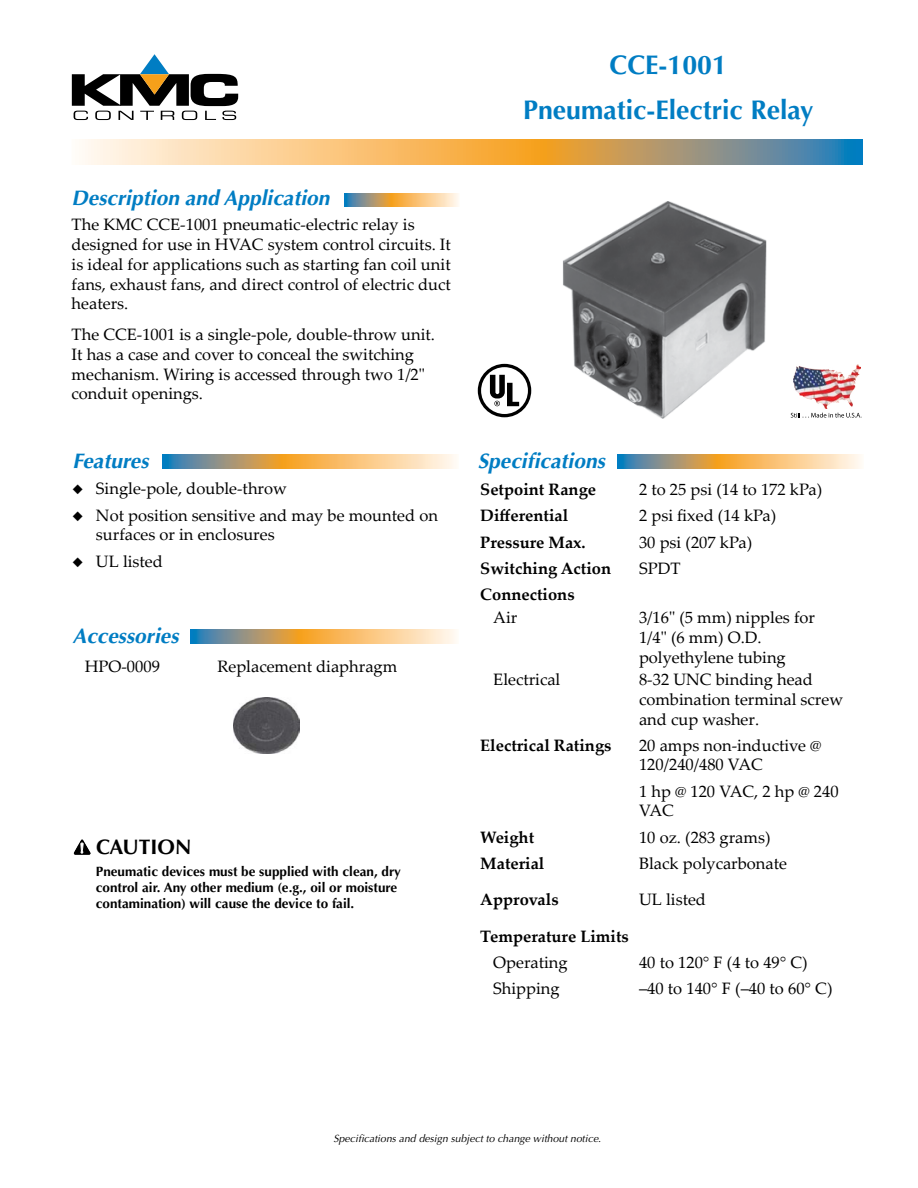
<style>
.page{position:relative;width:918px;height:1188px;background:#fff}
.page>*{position:absolute;margin:0;border:0;box-sizing:border-box;transform-origin:0 0}
.t1{font:700 27px/45.3px "Optima";color:#007dc3;text-align:center}
.t2{font:italic 700 21px "Optima";color:#007dc3}
.t3{font:700 21px "Optima";color:#000}
.t4{font:16.5px/19.8px "Palatino Linotype";color:#000}
.t5{font:700 16.5px "Palatino Linotype";color:#000}
.t6{font:700 13.5px/16.2px "Optima";color:#000}
.t7{font:italic 10.5px "Optima";color:#000}
</style>
<div class="page">
<svg style="left:82px;top:140px;width:780px;height:24px"></svg>
<svg style="left:72px;top:54px;width:166px;height:66px"></svg>
<svg style="left:162px;top:455px;width:294px;height:13px"></svg>
<svg style="left:344px;top:193px;width:115px;height:14px"></svg>
<svg style="left:74px;top:840px;width:16px;height:14px"></svg>
<img style="left:563px;top:202px;width:204px;height:216px">
<svg style="left:618px;top:455px;width:243px;height:13px"></svg>
<svg style="left:190px;top:630px;width:266px;height:13px"></svg>
<img style="left:233px;top:697px;width:66px;height:57px">
<svg style="left:478px;top:364px;width:53px;height:53px"></svg>
<img style="left:794px;top:365px;width:67px;height:43px">
<svg style="left:791px;top:413px;width:71px;height:5px"></svg>
<p class="t2" style="left:72px;top:186px;width:259px">Description and Application</p>
<p class="t4" style="left:72px;top:214px;width:381px">The KMC CCE-1001 pneumatic-electric relay is designed for use in HVAC system control circuits. It is ideal for applications such as starting fan coil unit fans, exhaust fans, and direct control of electric duct heaters.</p>
<p class="t4" style="left:72px;top:324px;width:365px">The CCE-1001 is a single-pole, double-throw unit.<br>It has a case and cover to conceal the switching mechanism. Wiring is accessed through two 1/2" conduit openings.</p>
<p class="t2" style="left:72px;top:448px;width:78px">Features</p>
<p class="t4" style="left:72px;top:478px;width:216px">◆ Single-pole, double-throw</p>
<p class="t4" style="left:96px;top:504px;width:343px;text-indent:-24px">◆ Not position sensitive and may be mounted on surfaces or in enclosures</p>
<p class="t4" style="left:72px;top:550px;width:92px">◆ UL listed</p>
<p class="t2" style="left:72px;top:623px;width:108px">Accessories</p>
<p class="t4" style="left:85px;top:656px;width:77px">HPO-0009</p>
<p class="t4" style="left:217px;top:656px;width:181px">Replacement diaphragm</p>
<p class="t3" style="left:96px;top:835px;width:97px">CAUTION</p>
<p class="t6" style="left:96px;top:863px;width:306px">Pneumatic devices must be supplied with clean, dry control air. Any other medium (e.g., oil or moisture contamination) will cause the device to fail.</p>
<h1 class="t1" style="left:523px;top:42px;width:292px">CCE-1001<br>Pneumatic-Electric Relay</h1>
<p class="t2" style="left:478px;top:448px;width:129px">Specifications</p>
<p class="t5" style="left:480px;top:478px;width:117px">Setpoint Range</p>
<p class="t4" style="left:639px;top:479px;width:185px">2 to 25 psi (14 to 172 kPa)</p>
<p class="t5" style="left:480px;top:504px;width:90px">Differential</p>
<p class="t4" style="left:639px;top:505px;width:139px">2 psi fixed (14 kPa)</p>
<p class="t5" style="left:480px;top:530px;width:107px">Pressure Max.</p>
<p class="t4" style="left:639px;top:531px;width:115px">30 psi (207 kPa)</p>
<p class="t5" style="left:480px;top:557px;width:132px">Switching Action</p>
<p class="t4" style="left:639px;top:558px;width:43px">SPDT</p>
<p class="t5" style="left:480px;top:583px;width:96px">Connections</p>
<p class="t4" style="left:493px;top:607px;width:26px">Air</p>
<p class="t4" style="left:639px;top:607px;width:177px">3/16" (5 mm) nipples for<br>1/4" (6 mm) O.D. polyethylene tubing</p>
<p class="t4" style="left:493px;top:669px;width:69px">Electrical</p>
<p class="t4" style="left:639px;top:669px;width:206px">8-32 UNC binding head combination terminal screw and cup washer.</p>
<p class="t5" style="left:480px;top:733px;width:133px">Electrical Ratings</p>
<p class="t4" style="left:639px;top:734px;width:184px">20 amps non-inductive @<br>120/240/480 VAC</p>
<p class="t4" style="left:639px;top:780px;width:201px">1 hp @ 120 VAC, 2 hp @ 240<br>VAC</p>
<p class="t5" style="left:480px;top:825px;width:55px">Weight</p>
<p class="t4" style="left:639px;top:826px;width:133px">10 oz. (283 grams)</p>
<p class="t5" style="left:480px;top:852px;width:66px">Material</p>
<p class="t4" style="left:639px;top:853px;width:150px">Black polycarbonate</p>
<p class="t5" style="left:480px;top:888px;width:80px">Approvals</p>
<p class="t4" style="left:639px;top:889px;width:69px">UL listed</p>
<p class="t5" style="left:480px;top:925px;width:150px">Temperature Limits</p>
<p class="t4" style="left:493px;top:952px;width:76px">Operating</p>
<p class="t4" style="left:639px;top:952px;width:170px">40 to 120° F (4 to 49° C)</p>
<p class="t4" style="left:493px;top:978px;width:68px">Shipping</p>
<p class="t4" style="left:639px;top:978px;width:195px">–40 to 140° F (–40 to 60° C)</p>
<p class="t7" style="left:334px;top:1132px;width:269px">Specifications and design subject to change without notice.</p>
</div>
